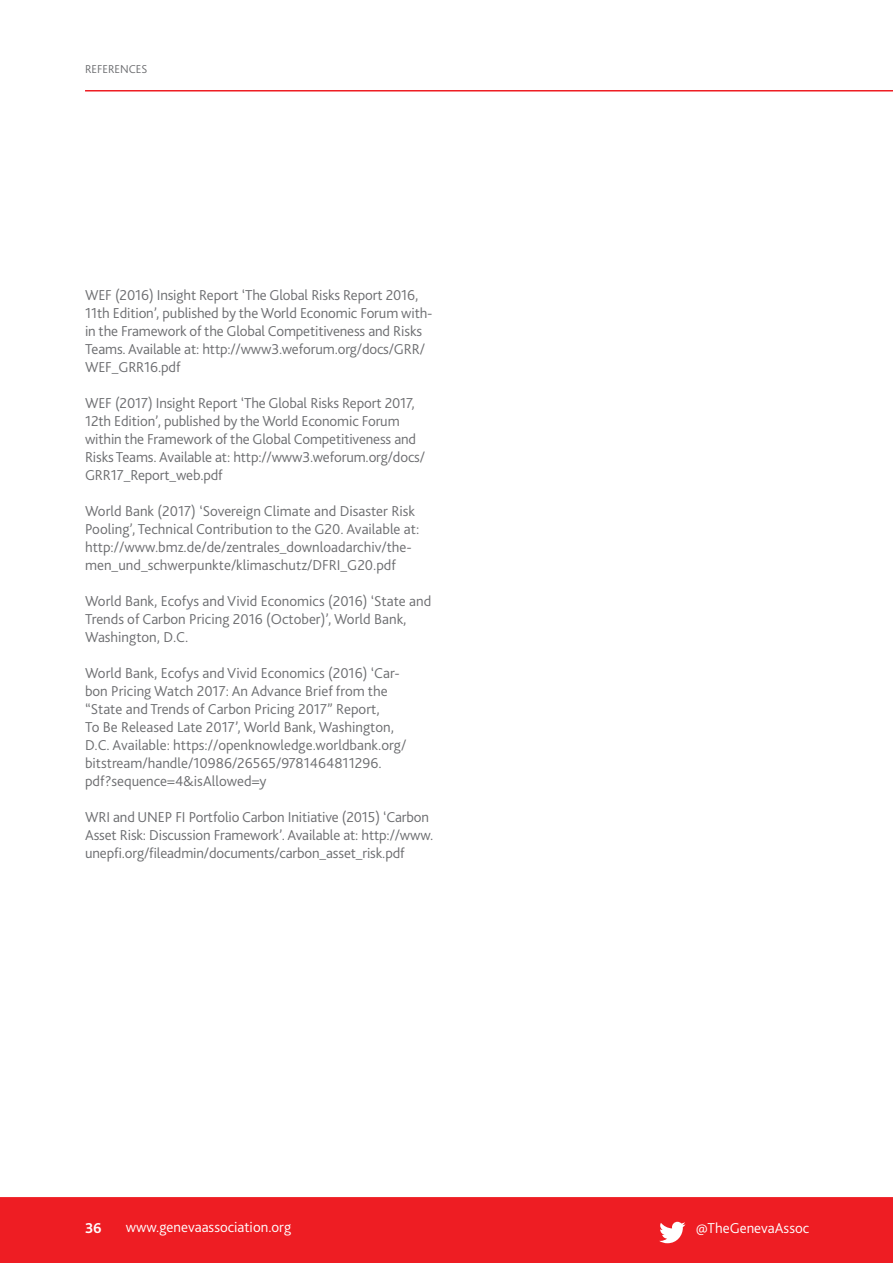
<style>
.page{position:relative;width:893px;height:1263px;background:#fff}
.page>*{position:absolute;margin:0;border:0;box-sizing:border-box;transform-origin:0 0}
.Body_text{font:300 15px/18px "Bliss 2";letter-spacing:-.01em;color:#6c6d70}
.t1{font:300 15px "Bliss 2";color:#fff}
.t2{font:700 15px "Bliss 2";color:#fff}
.T__Section_title_upp{font:300 12px "Bliss 2";color:#6c6d70}
</style>
<div class="page">
<div style="left:0;top:1197px;width:893px;height:66px;background:#ee1d23"></div>
<hr style="left:85px;top:90px;width:808px;height:2px;background:#ee1d23">
<svg style="left:659px;top:1222px;width:26px;height:21px"></svg>
<p class="T__Section_title_upp" style="left:85px;top:61px;width:64px">REFERENCES</p>
<p class="Body_text" style="left:85px;top:286px;width:349px">WEF (2016) Insight Report ‘The Global Risks Report 2016, 11th Edition’, published by the World Economic Forum with&shy;in the Framework of the Global Competitiveness and Risks Teams. Available at: http://www3.weforum.org/docs/GRR/ WEF_GRR16.pdf</p>
<p class="Body_text" style="left:85px;top:394px;width:341px">WEF (2017) Insight Report ‘The Global Risks Report 2017, 12th Edition’, published by the World Economic Forum within the Framework of the Global Competitiveness and Risks Teams. Available at: http://www3.weforum.org/docs/ GRR17_Report_web.pdf</p>
<p class="Body_text" style="left:85px;top:502px;width:336px">World Bank (2017) ‘Sovereign Climate and Disaster Risk Pooling’, Technical Contribution to the G20. Available at: http://www.bmz.de/de/zentrales_downloadarchiv/the&shy;men_und_schwerpunkte/klimaschutz/DFRI_G20.pdf</p>
<p class="Body_text" style="left:85px;top:592px;width:348px">World Bank, Ecofys and Vivid Economics (2016) ‘State and<br>Trends of Carbon Pricing 2016 (October)’, World Bank,<br>Washington, D.C.</p>
<p class="Body_text" style="left:85px;top:664px;width:323px">World Bank, Ecofys and Vivid Economics (2016) ‘Car&shy;bon Pricing Watch 2017: An Advance Brief from the “State and Trends of Carbon Pricing 2017” Report,<br>To Be Released Late 2017’, World Bank, Washington, D.C. Available: https://openknowledge.worldbank.org/ bitstream/handle/10986/26565/9781464811296. pdf?sequence=4&amp;isAllowed=y</p>
<p class="Body_text" style="left:85px;top:808px;width:350px">WRI and UNEP FI Portfolio Carbon Initiative (2015) ‘Carbon<br>Asset Risk: Discussion Framework’. Available at: http://www. unepfi.org/fileadmin/documents/carbon_asset_risk.pdf</p>
<p class="t2" style="left:85px;top:1218px;width:18px">36</p>
<p class="t1" style="left:126px;top:1218px;width:167px">www.genevaassociation.org</p>
<p class="t1" style="left:696px;top:1218px;width:115px">@TheGenevaAssoc</p>
</div>
